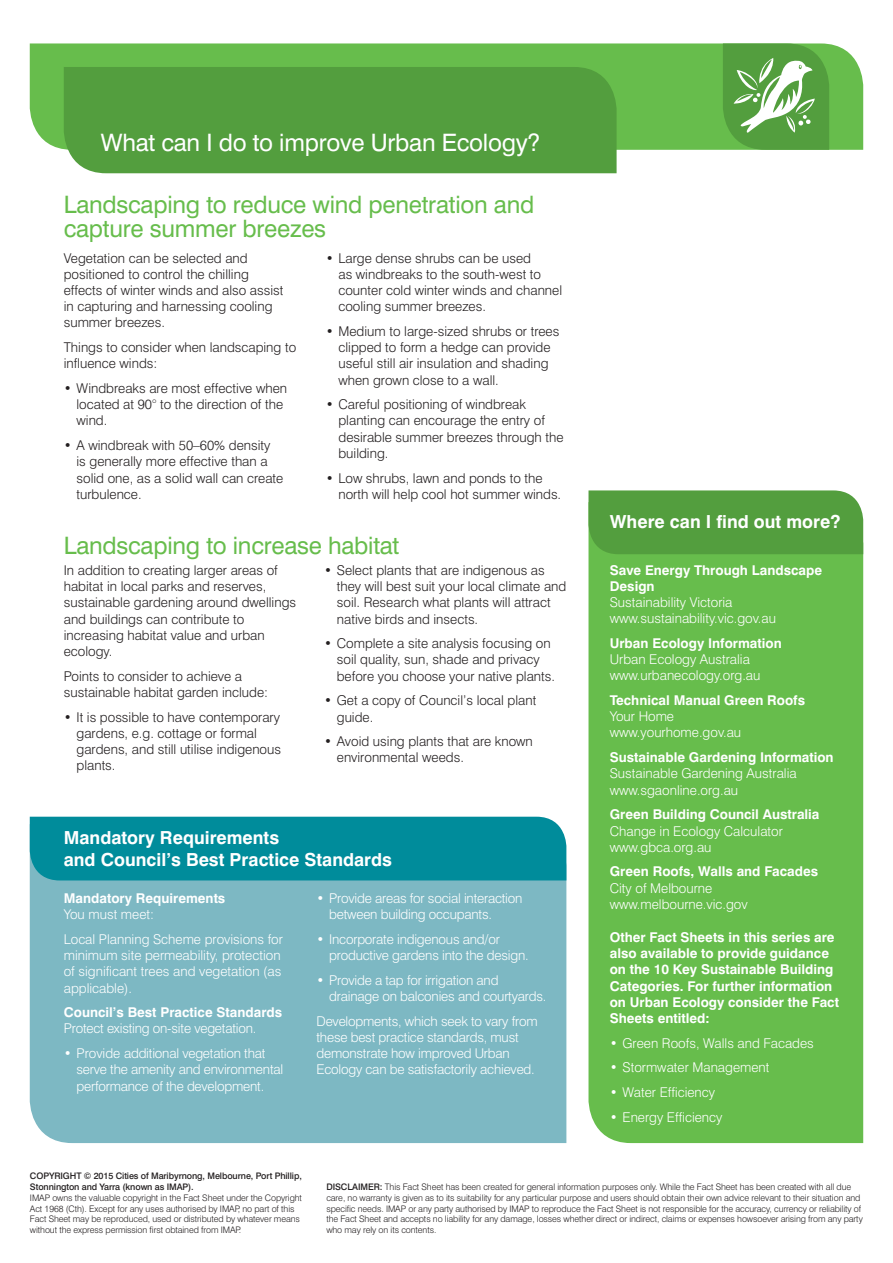
<style>
.page{position:relative;width:893px;height:1263px;background:#fff}
.page>*{position:absolute;margin:0;border:0;box-sizing:border-box;transform-origin:0 0}
.t1{font:24px/24px "Swiss 721 BT";letter-spacing:-.01em;color:#67bd4c}
.t2{font:24px "Swiss 721 BT";letter-spacing:-.01em;color:#fff}
.t3{font:700 18px/22.5px "Swiss 721 BT";color:#fff}
.t4{font:300 13.5px/16.2px "Swiss 721 BT";color:#231f20}
.t5{font:300 13.5px/16.2px "Swiss 721 BT";letter-spacing:-.015em;color:#fff}
.t6{font:700 13.5px/16.2px "Swiss 721 BT";color:#fff}
.t7{font:300 9px/10.8px "Swiss 721 BT";letter-spacing:-.01em;color:#231f20}
.t8{font:500 9px/10.8px "Swiss 721 BT";letter-spacing:-.01em;color:#231f20}
.s1{font-weight:500}
</style>
<div class="page">
<div style="left:30px;top:880px;width:536px;height:263px;background:#7db8c3"></div>
<div style="left:30px;top:817px;width:536px;height:63px;background:#008c9b"></div>
<div style="left:588px;top:554px;width:275px;height:589px;background:#67bd4c"></div>
<div style="left:588px;top:490px;width:275px;height:64px;background:#539e3e"></div>
<div style="left:30px;top:43px;width:833px;height:107px;background:#67bd4c"></div>
<svg style="left:723px;top:43px;width:106px;height:107px;background:#72b160"></svg>
<div style="left:64px;top:67px;width:553px;height:106px;background:#539e3e"></div>
<h1 class="t2" style="left:101px;top:128px;width:441px">What can I do to improve Urban Ecology?</h1>
<h1 class="t1" style="left:64px;top:192px;width:472px">Landscaping to reduce wind penetration and capture summer breezes</h1>
<p class="t4" style="left:64px;top:250px;width:221px">Vegetation can be selected and positioned to control the chilling effects of winter winds and also assist in capturing and harnessing cooling summer breezes.</p>
<p class="t4" style="left:64px;top:339px;width:234px">Things to consider when landscaping to influence winds:</p>
<p class="t4" style="left:77px;top:380px;width:212px;text-indent:-13px">• Windbreaks are most effective when located at 90° to the direction of the wind.</p>
<p class="t4" style="left:77px;top:437px;width:208px;text-indent:-13px">• A windbreak with 50–60% density<br>is generally more effective than a solid one, as a solid wall can create turbulence.</p>
<p class="t4" style="left:338px;top:250px;width:225px;text-indent:-13px">• Large dense shrubs can be used<br>as windbreaks to the south-west to counter cold winter winds and channel cooling summer breezes.</p>
<p class="t4" style="left:338px;top:323px;width:222px;text-indent:-13px">• Medium to large-sized shrubs or trees clipped to form a hedge can provide useful still air insulation and shading when grown close to a wall.</p>
<p class="t4" style="left:338px;top:396px;width:227px;text-indent:-13px">• Careful positioning of windbreak planting can encourage the entry of desirable summer breezes through the building.</p>
<p class="t4" style="left:338px;top:469px;width:224px;text-indent:-13px">• Low shrubs, lawn and ponds to the north will help cool hot summer winds.</p>
<h1 class="t1" style="left:64px;top:533px;width:337px">Landscaping to increase habitat</h1>
<p class="t4" style="left:64px;top:562px;width:234px">In addition to creating larger areas of habitat in local parks and reserves, sustainable gardening around dwellings and buildings can contribute to increasing habitat value and urban ecology.</p>
<p class="t4" style="left:64px;top:668px;width:206px">Points to consider to achieve a sustainable habitat garden include:</p>
<p class="t4" style="left:77px;top:708px;width:206px;text-indent:-13px">• It is possible to have contemporary gardens, e.g. cottage or formal gardens, and still utilise indigenous plants.</p>
<p class="t4" style="left:337px;top:562px;width:231px;text-indent:-13px">• Select plants that are indigenous as they will best suit your local climate and soil. Research what plants will attract native birds and insects.</p>
<p class="t4" style="left:337px;top:635px;width:220px;text-indent:-13px">• Complete a site analysis focusing on soil quality, sun, shade and privacy before you choose your native plants.</p>
<p class="t4" style="left:337px;top:692px;width:201px;text-indent:-13px">• Get a copy of Council’s local plant guide.</p>
<p class="t4" style="left:337px;top:733px;width:198px;text-indent:-13px">• Avoid using plants that are known environmental weeds.</p>
<h2 class="t3" style="left:64px;top:826px;width:330px">Mandatory Requirements<br>and Council’s Best Practice Standards</h2>
<p class="t6" style="left:64px;top:890px;width:163px">Mandatory Requirements</p>
<p class="t5" style="left:64px;top:902px;width:221px;line-height:24.8px">You must meet:<br>Local Planning Scheme provisions for</p>
<p class="t5" style="left:64px;top:947px;width:219px;text-align:justify">minimum site permeability, protection of significant trees and vegetation (as applicable).</p>
<p class="t6" style="left:64px;top:1004px;width:220px">Council’s Best Practice Standards</p>
<p class="t5" style="left:64px;top:1020px;width:194px">Protect existing on-site vegetation.</p>
<p class="t5" style="left:77px;top:1045px;width:208px;text-indent:-13px">• Provide additional vegetation that serve the amenity and environmental performance of the development.</p>
<p class="t5" style="left:329px;top:890px;width:195px;text-indent:-13px">• Provide areas for social interaction between building occupants.</p>
<p class="t5" style="left:329px;top:931px;width:201px;text-indent:-13px">• Incorporate indigenous and/or productive gardens into the design.</p>
<p class="t5" style="left:329px;top:972px;width:219px;text-indent:-13px">• Provide a tap for irrigation and drainage on balconies and courtyards.</p>
<p class="t5" style="left:316px;top:1013px;width:223px">Developments, which seek to vary from these best practice standards, must demonstrate how improved Urban Ecology can be satisfactorily achieved.</p>
<h2 class="t3" style="left:610px;top:510px;width:232px">Where can I find out more?</h2>
<p class="t6" style="left:610px;top:562px;width:214px">Save Energy Through Landscape<br>Design</p>
<p class="t5" style="left:610px;top:594px;width:168px">Sustainability Victoria www.sustainability.vic.gov.au</p>
<p class="t6" style="left:610px;top:635px;width:173px">Urban Ecology Information</p>
<p class="t5" style="left:610px;top:651px;width:152px">Urban Ecology Australia www.urbanecology.org.au</p>
<p class="t6" style="left:610px;top:692px;width:197px">Technical Manual Green Roofs</p>
<p class="t5" style="left:610px;top:708px;width:133px">Your Home www.yourhome.gov.au</p>
<p class="t6" style="left:610px;top:749px;width:225px">Sustainable Gardening Information</p>
<p class="t5" style="left:610px;top:765px;width:188px">Sustainable Gardening Australia www.sgaonline.org.au</p>
<p class="t6" style="left:610px;top:806px;width:211px">Green Building Council Australia</p>
<p class="t5" style="left:610px;top:822px;width:175px">Change in Ecology Calculator www.gbca.org.au</p>
<p class="t6" style="left:610px;top:863px;width:210px">Green Roofs, Walls and Facades</p>
<p class="t5" style="left:610px;top:879px;width:139px">City of Melbourne www.melbourne.vic.gov</p>
<p class="t6" style="left:610px;top:929px;width:231px">Other Fact Sheets in this series are also available to provide guidance on the 10 Key Sustainable Building<br>Categories. For further information on Urban Ecology consider the Fact<br>Sheets entitled:</p>
<p class="t5" style="left:610px;top:1035px;width:206px">• Green Roofs, Walls and Facades</p>
<p class="t5" style="left:610px;top:1059px;width:161px">• Stormwater Management</p>
<p class="t5" style="left:610px;top:1084px;width:107px">• Water Efficiency</p>
<p class="t5" style="left:610px;top:1109px;width:114px">• Energy Efficiency</p>
<p class="t8" style="left:30px;top:1170px;width:273px">COPYRIGHT © 2015 Cities of Maribyrnong, Melbourne, Port Phillip,<br>Stonnington and Yarra (known as IMAP).</p>
<p class="t7" style="left:30px;top:1192px;width:274px">IMAP owns the valuable copyright in the Fact Sheet under the Copyright Act 1968 (Cth). Except for any uses authorised by IMAP, no part of this Fact Sheet may be reproduced, used or distributed by whatever means without the express permission first obtained from IMAP.</p>
<p class="t7" style="left:326px;top:1181px;width:538px"><span class="s1">DISCLAIMER:</span> This Fact Sheet has been created for general information purposes only. While the Fact Sheet has been created with all due care, no warranty is given as to its suitability for any particular purpose and users should obtain their own advice relevant to their situation and specific needs. IMAP or any party authorised by IMAP to reproduce the Fact Sheet is not responsible for the accuracy, currency or reliability of the Fact Sheet and accepts no liability for any damage, losses whether direct or indirect, claims or expenses howsoever arising from any party who may rely on its contents.</p>
</div>
